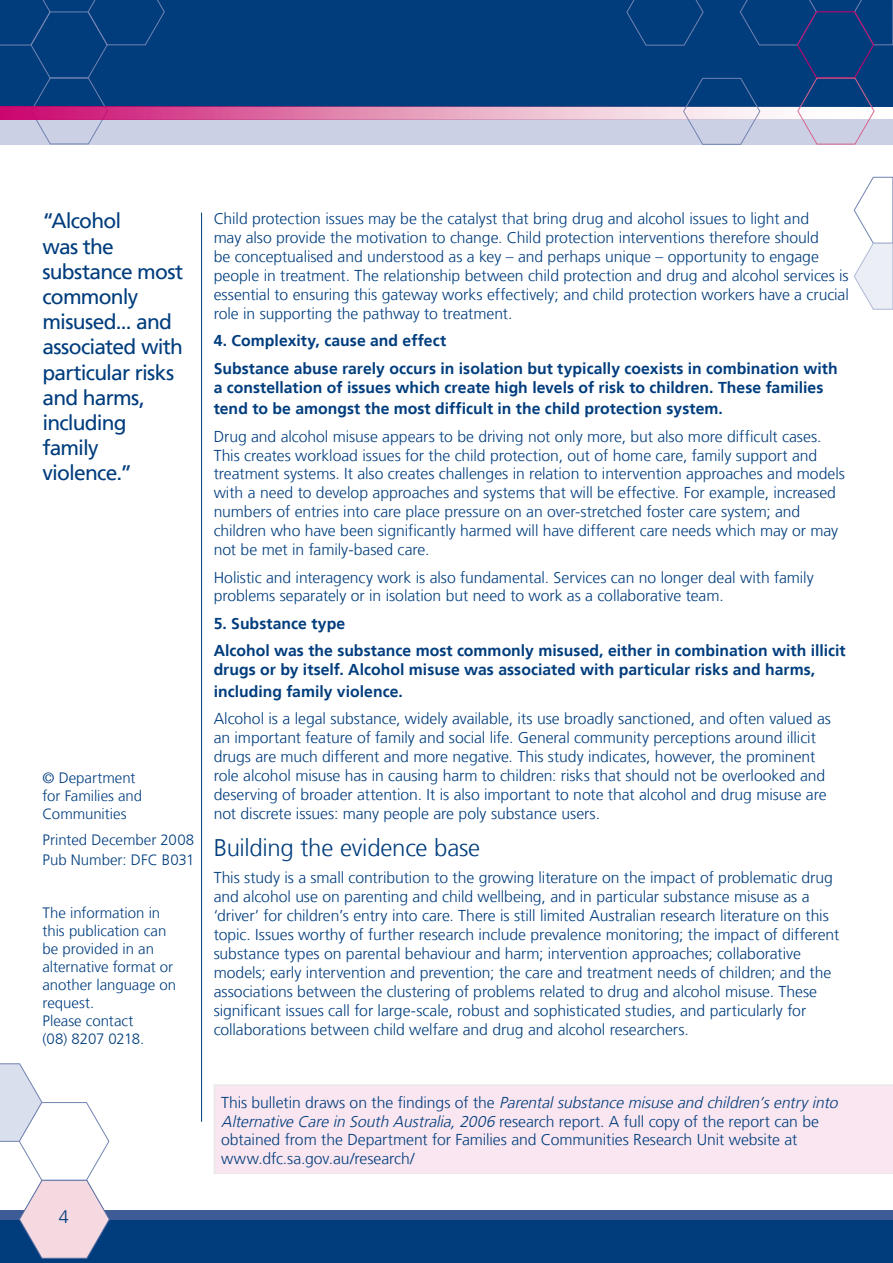
<style>
.page{position:relative;width:893px;height:1263px;background:#fff}
.page>*{position:absolute;margin:0;border:0;box-sizing:border-box;transform-origin:0 0}
.t1{font:300 24px "Frutiger";letter-spacing:-.01em;color:#013d7d}
.t2{font:21px/25.2px "Frutiger";letter-spacing:-.035em;color:#013d7d}
.t3{font:300 18px "Frutiger";color:#013d7d}
.t4{font:300 15.75px/18.9px "Frutiger";letter-spacing:-.005em;color:#013d7d}
.t5{font:700 15.75px/27.5px "Frutiger";color:#013d7d}
.t6{font:300 15px/18px "Frutiger";color:#013d7d}
.s1{font-style:italic}
</style>
<div class="page">
<div style="left:214px;top:1084px;width:679px;height:90px;background:#f9e6f0"></div>
<div style="left:0;top:0;width:893px;height:106px;background:#013d7d"></div>
<div style="left:0;top:1218px;width:893px;height:45px;background:#013d7d"></div>
<div style="left:0;top:1210px;width:893px;height:9px;background:#3d5c95"></div>
<svg style="left:0;top:1063px;width:110px;height:196px"></svg>
<div style="left:0;top:119px;width:893px;height:25px;background:#cbd0e4"></div>
<svg style="left:853px;top:176px;width:40px;height:133px"></svg>
<svg style="left:0;top:0;width:165px;height:145px"></svg>
<svg style="left:626px;top:0;width:267px;height:145px"></svg>
<svg style="left:0;top:106px;width:891px;height:13px"></svg>
<hr style="left:201px;top:213px;width:1px;height:909px;background:#013d7d">
<h2 class="t2" style="left:43px;top:209px;width:142px">“Alcohol<br>was the substance most commonly misused... and associated with particular risks and harms, including family violence.”</h2>
<p class="t6" style="left:43px;top:769px;width:101px">© Department for Families and<br>Communities</p>
<p class="t6" style="left:43px;top:830px;width:154px;line-height:19.8px">Printed December 2008<br>Pub Number: DFC B031</p>
<p class="t6" style="left:43px;top:904px;width:135px">The information in this publication can be provided in an alternative format or another language on request.<br>Please contact<br>(08) 8207 0218.</p>
<p class="t3" style="left:59px;top:1206px;width:12px">4</p>
<p class="t4" style="left:214px;top:210px;width:637px">Child protection issues may be the catalyst that bring drug and alcohol issues to light and<br>may also provide the motivation to change. Child protection interventions therefore should<br>be conceptualised and understood as a key – and perhaps unique – opportunity to engage people in treatment. The relationship between child protection and drug and alcohol services is essential to ensuring this gateway works effectively; and child protection workers have a crucial role in supporting the pathway to treatment.</p>
<p class="t5" style="left:214px;top:327px;width:626px">4. Complexity, cause and effect<br>Substance abuse rarely occurs in isolation but typically coexists in combination with</p>
<p class="t5" style="left:214px;top:376px;width:611px;line-height:21.6px">a constellation of issues which create high levels of risk to children. These families tend to be amongst the most difficult in the child protection system.</p>
<p class="t4" style="left:214px;top:427px;width:633px">Drug and alcohol misuse appears to be driving not only more, but also more difficult cases.<br>This creates workload issues for the child protection, out of home care, family support and treatment systems. It also creates challenges in relation to intervention approaches and models with a need to develop approaches and systems that will be effective. For example, increased numbers of entries into care place pressure on an over-stretched foster care system; and children who have been significantly harmed will have different care needs which may or may not be met in family-based care.</p>
<p class="t4" style="left:214px;top:568px;width:601px">Holistic and interagency work is also fundamental. Services can no longer deal with family problems separately or in isolation but need to work as a collaborative team.</p>
<p class="t5" style="left:214px;top:610px;width:633px">5. Substance type<br>Alcohol was the substance most commonly misused, either in combination with illicit</p>
<p class="t5" style="left:214px;top:659px;width:603px;line-height:21.6px">drugs or by itself. Alcohol misuse was associated with particular risks and harms, including family violence.</p>
<p class="t4" style="left:214px;top:709px;width:619px">Alcohol is a legal substance, widely available, its use broadly sanctioned, and often valued as an important feature of family and social life. General community perceptions around illicit drugs are much different and more negative. This study indicates, however, the prominent role alcohol misuse has in causing harm to children: risks that should not be overlooked and deserving of broader attention. It is also important to note that alcohol and drug misuse are not discrete issues: many people are poly substance users.</p>
<h1 class="t1" style="left:214px;top:834px;width:268px">Building the evidence base</h1>
<p class="t4" style="left:214px;top:869px;width:627px">This study is a small contribution to the growing literature on the impact of problematic drug and alcohol use on parenting and child wellbeing, and in particular substance misuse as a ‘driver’ for children’s entry into care. There is still limited Australian research literature on this topic. Issues worthy of further research include prevalence monitoring; the impact of different substance types on parental behaviour and harm; intervention approaches; collaborative models; early intervention and prevention; the care and treatment needs of children; and the associations between the clustering of problems related to drug and alcohol misuse. These significant issues call for large-scale, robust and sophisticated studies, and particularly for collaborations between child welfare and drug and alcohol researchers.</p>
<p class="t4" style="left:221px;top:1093px;width:622px">T h i s b u l l e t i n d ra ws o n t h e f i n d i n g s of t h e <span class="s1">Parentalsubstance misuse and children’sentryinto Alternative Care in South Australia,2006</span> research report. A full copy of the report can be obtained from the Department for Families and Communities Research Unit website at www.dfc.sa.gov.au/research/</p>
</div>
